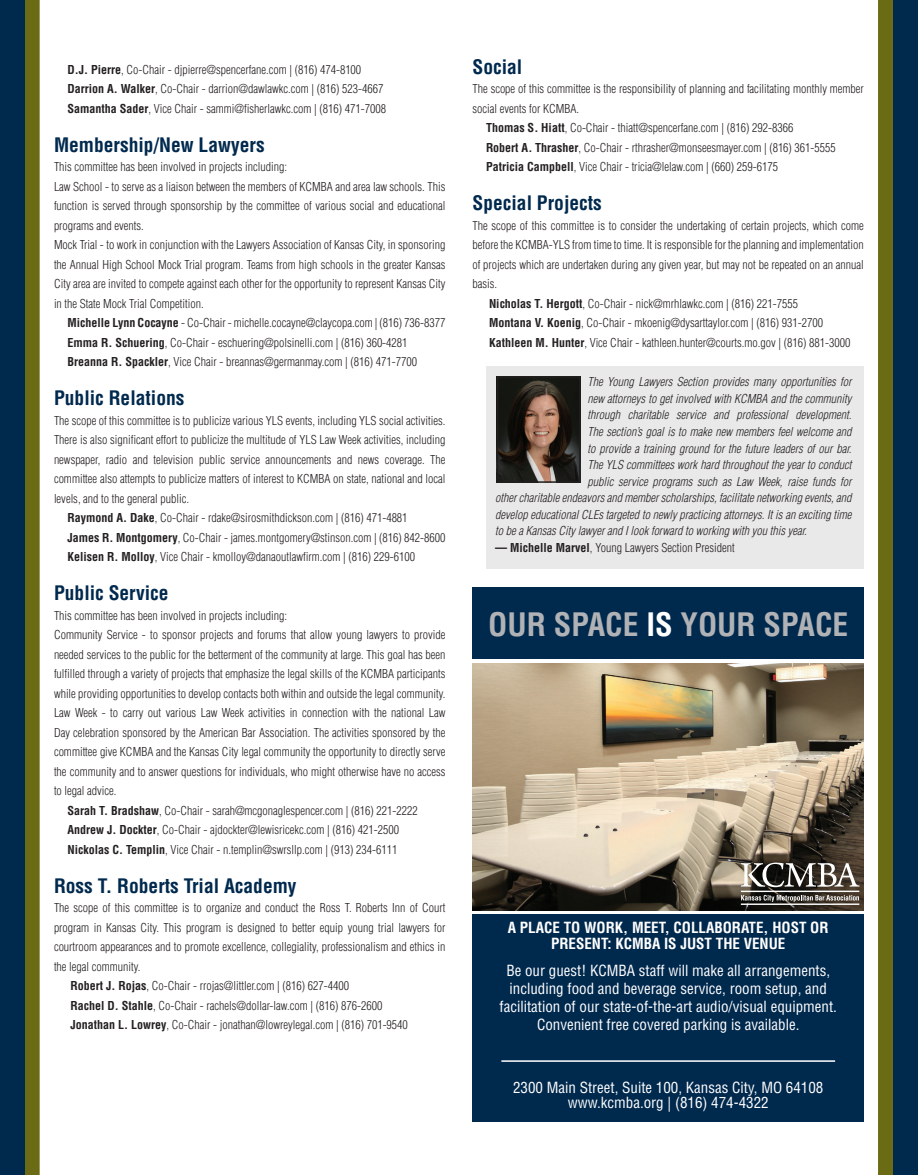
<style>
.page{position:relative;width:918px;height:1175px;background:#fff}
.page>*{position:absolute;margin:0;border:0;box-sizing:border-box;transform-origin:0 0}
.t1{font:700 condensed 31.5px "Helvetica";color:#b1b2b5}
.t2{font:700 condensed 19.5px "Helvetica";color:#00294e}
.t3{font:condensed 15px/18px "Helvetica";color:#fff;text-align:center}
.t4{font:700 condensed 15px/16.5px "Helvetica";color:#fff;text-align:center}
.t5{font:300 condensed 12px/19.5px "Helvetica";color:#231f20}
.t6{font:italic 300 condensed 12px "Helvetica";color:#231f20}
.s1{font-weight:700}
.s2{color:#fff}
</style>
<div class="page">
<div style="left:25px;top:0;width:15px;height:1174px;background:#6c6b15"></div>
<div style="left:0;top:0;width:25px;height:1174px;background:#00294e"></div>
<div style="left:878px;top:0;width:15px;height:1174px;background:#6c6b15"></div>
<div style="left:893px;top:0;width:25px;height:1174px;background:#00294e"></div>
<div style="left:487px;top:366px;width:377px;height:203px;background:#e9e9e9"></div>
<img style="left:500px;top:379px;width:78px;height:101px">
<div style="left:497px;top:376px;width:84px;height:107px;border:2px solid #231f20"></div>
<div style="left:472px;top:914px;width:392px;height:207px;background:#00294e"></div>
<div style="left:472px;top:587px;width:392px;height:72px;background:#00294e"></div>
<img style="left:472px;top:663px;width:392px;height:247px">
<svg style="left:741px;top:862px;width:118px;height:25px"></svg>
<svg style="left:741px;top:895px;width:118px;height:7px"></svg>
<hr style="left:741px;top:890px;width:118px;height:2px;background:#fff">
<hr style="left:741px;top:903px;width:118px;height:2px;background:#fff">
<hr style="left:501px;top:1060px;width:334px;height:1px;background:#fff">
<p class="t5" style="left:68px;top:59px;width:320px"><span class="s1">D.J. Pierre</span>, Co-Chair - djpierre@spencerfane.com | (816) 474-8100<br><span class="s1">Darrion A. Walker</span>, Co-Chair - darrion@dawlawkc.com | (816) 523-4667<br><span class="s1">Samantha Sader</span>, Vice Chair - sammi@fisherlawkc.com | (816) 471-7008</p>
<h2 class="t2" style="left:54px;top:132px;width:212px">Membership/New Lawyers</h2>
<p class="t5" style="left:54px;top:157px;width:393px">This committee has been involved in projects including:<br>Law School - to serve as a liaison between the members of KCMBA and area law schools. This function is served through sponsorship by the committee of various social and educational programs and events.<br>Mock Trial - to work in conjunction with the Lawyers Association of Kansas City, in sponsoring the Annual High School Mock Trial program. Teams from high schools in the greater Kansas City area are invited to compete against each other for the opportunity to represent Kansas City in the State Mock Trial Competition.</p>
<p class="t5" style="left:68px;top:313px;width:380px"><span class="s1">Michelle Lynn Cocayne</span> - Co-Chair - michelle.cocayne@claycopa.com | (816) 736-8377<br><span class="s1">Emma R. Schuering</span>, Co-Chair - eschuering@polsinelli.com | (816) 360-4281<br><span class="s1">Breanna R. Spackler</span>, Vice Chair - breannas@germanmay.com | (816) 471-7700</p>
<h2 class="t2" style="left:54px;top:386px;width:132px">Public Relations</h2>
<p class="t5" style="left:54px;top:410px;width:393px">The scope of this committee is to publicize various YLS events, including YLS social activities.</p>
<p class="t5" style="left:54px;top:430px;width:393px">There is also significant effort to publicize the multitude of YLS Law Week activities, including</p>
<p class="t5" style="left:54px;top:449px;width:393px">newspaper, radio and television public service announcements and news coverage. The</p>
<p class="t5" style="left:54px;top:469px;width:393px">committee also attempts to publicize matters of interest to KCMBA on state, national and local</p>
<p class="t5" style="left:54px;top:488px;width:137px">levels, and to the general public.</p>
<p class="t5" style="left:68px;top:508px;width:342px"><span class="s1">Raymond A. Dake</span>, Co-Chair - rdake@sirosmithdickson.com | (816) 471-4881</p>
<p class="t5" style="left:68px;top:527px;width:380px"><span class="s1">James R. Montgomery</span>, Co-Chair - james.montgomery@stinson.com | (816) 842-8600</p>
<p class="t5" style="left:68px;top:547px;width:349px"><span class="s1">Kelisen R. Molloy</span>, Vice Chair - kmolloy@danaoutlawfirm.com | (816) 229-6100</p>
<h2 class="t2" style="left:54px;top:581px;width:116px">Public Service</h2>
<p class="t5" style="left:54px;top:605px;width:235px">This committee has been involved in projects including:</p>
<p class="t5" style="left:54px;top:625px;width:393px">Community Service - to sponsor projects and forums that allow young lawyers to provide</p>
<p class="t5" style="left:54px;top:644px;width:393px">needed services to the public for the betterment of the community at large. This goal has been</p>
<p class="t5" style="left:54px;top:664px;width:393px">fulfilled through a variety of projects that emphasize the legal skills of the KCMBA participants</p>
<p class="t5" style="left:54px;top:683px;width:393px">while providing opportunities to develop contacts both within and outside the legal community.</p>
<p class="t5" style="left:54px;top:703px;width:393px">Law Week - to carry out various Law Week activities in connection with the national Law</p>
<p class="t5" style="left:54px;top:722px;width:393px">Day celebration sponsored by the American Bar Association. The activities sponsored by the</p>
<p class="t5" style="left:54px;top:742px;width:393px">committee give KCMBA and the Kansas City legal community the opportunity to directly serve</p>
<p class="t5" style="left:54px;top:761px;width:393px">the community and to answer questions for individuals, who might otherwise have no access</p>
<p class="t5" style="left:54px;top:781px;width:64px">to legal advice.</p>
<p class="t5" style="left:68px;top:800px;width:352px"><span class="s1">Sarah T. Bradshaw</span>, Co-Chair - sarah@mcgonaglespencer.com | (816) 221-2222</p>
<p class="t5" style="left:68px;top:820px;width:333px"><span class="s1">Andrew J. Dockter</span>, Co-Chair - ajdockter@lewisricekc.com | (816) 421-2500</p>
<p class="t5" style="left:68px;top:839px;width:331px"><span class="s1">Nickolas C. Templin</span>, Vice Chair - n.templin@swrsllp.com | (913) 234-6111</p>
<h2 class="t2" style="left:54px;top:873px;width:244px">Ross T. Roberts Trial Academy</h2>
<p class="t5" style="left:54px;top:898px;width:393px">The scope of this committee is to organize and conduct the Ross T. Roberts Inn of Court</p>
<p class="t5" style="left:54px;top:917px;width:393px">program in Kansas City. This program is designed to better equip young trial lawyers for</p>
<p class="t5" style="left:54px;top:937px;width:393px">courtroom appearances and to promote excellence, collegiality, professionalism and ethics in</p>
<p class="t5" style="left:54px;top:956px;width:88px">the legal community.</p>
<p class="t5" style="left:70px;top:976px;width:280px"><span class="s1">Robert J. Rojas</span>, Co-Chair - rrojas@littler.com | (816) 627-4400</p>
<p class="t5" style="left:70px;top:995px;width:313px"><span class="s1">Rachel D. Stahle</span>, Co-Chair - rachels@dollar-law.com | (816) 876-2600</p>
<p class="t5" style="left:70px;top:1015px;width:339px"><span class="s1">Jonathan L. Lowrey</span>, Co-Chair - jonathan@lowreylegal.com | (816) 701-9540</p>
<h2 class="t2" style="left:472px;top:54px;width:51px">Social</h2>
<p class="t5" style="left:472px;top:79px;width:393px">The scope of this committee is the responsibility of planning and facilitating monthly member</p>
<p class="t5" style="left:472px;top:98px;width:108px">social events for KCMBA.</p>
<p class="t5" style="left:486px;top:118px;width:309px"><span class="s1">Thomas S. Hiatt</span>, Co-Chair - thiatt@spencerfane.com | (816) 292-8366</p>
<p class="t5" style="left:486px;top:137px;width:351px"><span class="s1">Robert A. Thrasher</span>, Co-Chair - rthrasher@monseesmayer.com | (816) 361-5555</p>
<p class="t5" style="left:486px;top:157px;width:294px"><span class="s1">Patricia Campbell</span>, Vice Chair - tricia@lelaw.com | (660) 259-6175</p>
<h2 class="t2" style="left:472px;top:191px;width:131px">Special Projects</h2>
<p class="t5" style="left:472px;top:215px;width:393px">The scope of this committee is to consider the undertaking of certain projects, which come</p>
<p class="t5" style="left:472px;top:235px;width:393px">before the KCMBA-YLS from time to time. It is responsible for the planning and implementation</p>
<p class="t5" style="left:472px;top:254px;width:393px">of projects which are undertaken during any given year, but may not be repeated on an annual</p>
<p class="t5" style="left:472px;top:274px;width:26px">basis.</p>
<p class="t5" style="left:489px;top:293px;width:311px"><span class="s1">Nicholas T. Hergott</span>, Co-Chair - nick@mrhlawkc.com | (816) 221-7555</p>
<p class="t5" style="left:489px;top:313px;width:336px"><span class="s1">Montana V. Koenig</span>, Co-Chair - mkoenig@dysarttaylor.com | (816) 931-2700</p>
<p class="t5" style="left:489px;top:332px;width:363px"><span class="s1">Kathleen M. Hunter</span>, Vice Chair - kathleen.hunter@courts.mo.gov | (816) 881-3000</p>
<p class="t6" style="left:587px;top:374px;width:266px">The Young Lawyers Section provides many opportunities for</p>
<p class="t6" style="left:587px;top:391px;width:266px">new attorneys to get involved with KCMBA and the community</p>
<p class="t6" style="left:587px;top:407px;width:266px">through charitable service and professional development.</p>
<p class="t6" style="left:587px;top:424px;width:266px">The section’s goal is to make new members feel welcome and</p>
<p class="t6" style="left:587px;top:440px;width:266px">to provide a training ground for the future leaders of our bar.</p>
<p class="t6" style="left:587px;top:457px;width:266px">The YLS committees work hard throughout the year to conduct</p>
<p class="t6" style="left:587px;top:473px;width:266px">public service programs such as Law Week, raise funds for</p>
<p class="t6" style="left:495px;top:490px;width:358px">other charitable endeavors and member scholarships, facilitate networking events, and</p>
<p class="t6" style="left:495px;top:506px;width:358px">develop educational CLEs targeted to newly practicing attorneys. It is an exciting time</p>
<p class="t6" style="left:495px;top:523px;width:313px">to be a Kansas City lawyer and I look forward to working with you this year.</p>
<p class="t5" style="left:495px;top:537px;width:241px"><span class="s1">— Michelle Marvel</span>, Young Lawyers Section President</p>
<h1 class="t1" style="left:488px;top:605px;width:362px">OUR SPACE <span class="s2">IS</span> YOUR SPACE</h1>
<p class="t4" style="left:508px;top:919px;width:322px">A PLACE TO WORK, MEET, COLLABORATE, HOST OR<br>PRESENT: KCMBA IS JUST THE VENUE</p>
<p class="t3" style="left:500px;top:961px;width:339px">Be our guest! KCMBA staff will make all arrangements, including food and beverage service, room setup, and facilitation of our state-of-the-art audio/visual equipment.<br>Convenient free covered parking is available.</p>
<p class="t3" style="left:513px;top:1080px;width:312px;line-height:15px">2300 Main Street, Suite 100, Kansas City, MO 64108 www.kcmba.org | (816) 474-4322</p>
</div>
